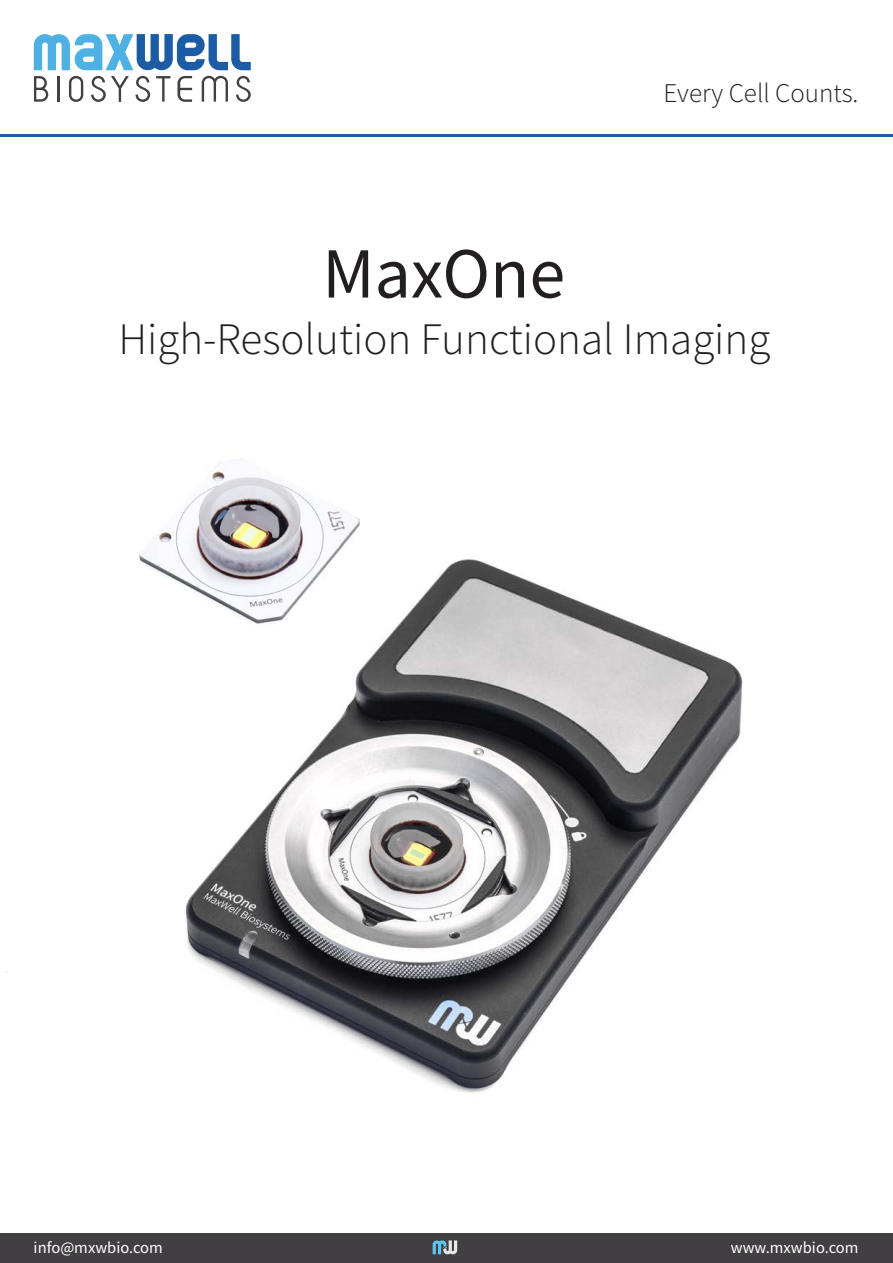
<style>
.page{position:relative;width:893px;height:1263px;background:#fff}
.page>*{position:absolute;margin:0;border:0;box-sizing:border-box;transform-origin:0 0}
.t1{font:72px "Source Sans Pro";color:#231f20}
.t2{font:300 45px "Source Sans Pro";color:#231f20}
.t3{font:300 27px "Source Sans Pro";color:#231f20}
.t4{font:16.5px "Source Sans Pro";color:#fff}
</style>
<div class="page">
<svg style="left:34px;top:76px;width:14px;height:26px"></svg>
<hr style="left:57px;top:76px;width:3px;height:26px;background:#414042">
<svg style="left:69px;top:76px;width:14px;height:26px"></svg>
<svg style="left:136px;top:76px;width:14px;height:26px"></svg>
<svg style="left:156px;top:76px;width:14px;height:26px"></svg>
<svg style="left:202px;top:76px;width:26px;height:26px"></svg>
<svg style="left:236px;top:76px;width:15px;height:26px"></svg>
<svg style="left:91px;top:76px;width:38px;height:26px"></svg>
<svg style="left:178px;top:76px;width:14px;height:26px"></svg>
<svg style="left:34px;top:34px;width:217px;height:36px"></svg>
<hr style="left:0;top:135px;width:892px;height:2px;background:#1c5ca5">
<img style="left:6px;top:559px;width:737px;height:534px">
<img style="left:130px;top:464px;width:241px;height:172px">
<div style="left:0;top:1233px;width:892px;height:30px;background:#413f41"></div>
<hr style="left:0;top:1008px;width:1px;height:225px;background:#f0f1f1">
<svg style="left:433px;top:1240px;width:24px;height:14px"></svg>
<p class="t3" style="left:664px;top:76px;width:196px">Every Cell Counts.</p>
<h1 class="t1" style="left:322px;top:228px;width:244px">MaxOne</h1>
<p class="t2" style="left:118px;top:311px;width:654px">High-Resolution Functional Imaging</p>
<p class="t4" style="left:34px;top:1237px;width:131px">info@mxwbio.com</p>
<p class="t4" style="left:731px;top:1236px;width:129px">www.mxwbio.com</p>
</div>
